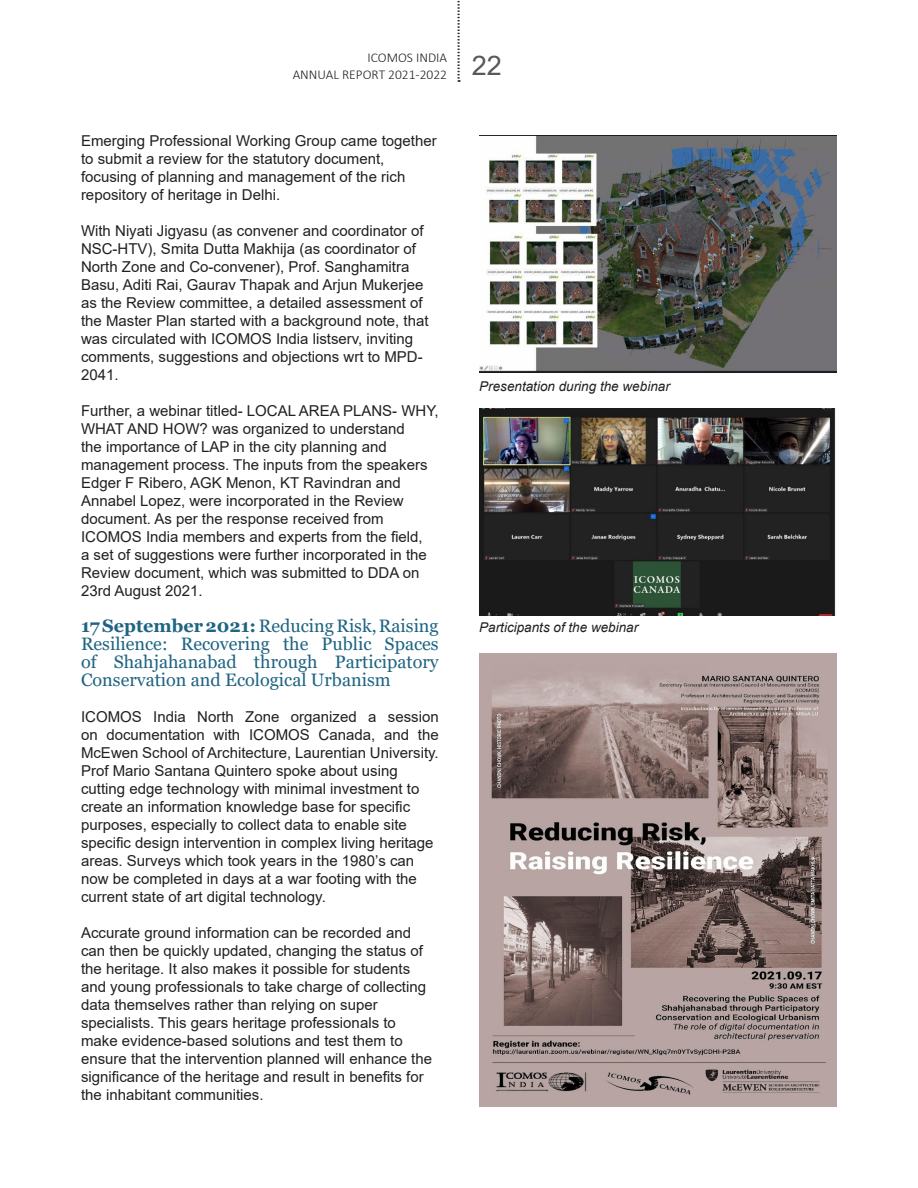
<style>
.page{position:relative;width:918px;height:1188px;background:#fff}
.page>*{position:absolute;margin:0;border:0;box-sizing:border-box;transform-origin:0 0}
.t1{font:27px "Arial";color:#57585a}
.BODY_TEXT{font:18px/18px "Georgia";color:#1f6482;text-align:justify}
.BODY_TEXT-2{font:15px/18px "Arial";color:#231f20}
.t2{font:italic 13.5px "Arial";color:#231f20}
.t3{font:300 13.5px "Calibri";color:#231f20}
.s1{font-weight:700}
</style>
<div class="page">
<svg style="left:457px;top:0;width:3px;height:82px"></svg>
<img style="left:479px;top:653px;width:358px;height:454px">
<img style="left:479px;top:409px;width:357px;height:206px">
<img style="left:479px;top:135px;width:358px;height:238px">
<p class="t3" style="left:367px;top:50px;width:81px">ICOMOS INDIA</p>
<p class="t3" style="left:293px;top:66px;width:156px">ANNUAL REPORT 2021-2022</p>
<p class="BODY_TEXT-2" style="left:81px;top:132px;width:357px">Emerging Professional Working Group came together to submit a review for the statutory document, focusing of planning and management of the rich repository of heritage in Delhi.</p>
<p class="BODY_TEXT-2" style="left:81px;top:222px;width:349px">With Niyati Jigyasu (as convener and coordinator of NSC-HTV), Smita Dutta Makhija (as coordinator of North Zone and Co-convener), Prof. Sanghamitra Basu, Aditi Rai, Gaurav Thapak and Arjun Mukerjee as the Review committee, a detailed assessment of the Master Plan started with a background note, that was circulated with ICOMOS India listserv, inviting comments, suggestions and objections wrt to MPD-2041.</p>
<p class="BODY_TEXT-2" style="left:81px;top:402px;width:359px">Further, a webinar titled- LOCAL AREA PLANS- WHY, WHAT AND HOW? was organized to understand<br>the importance of LAP in the city planning and management process. The inputs from the speakers Edger F Ribero, AGK Menon, KT Ravindran and Annabel Lopez, were incorporated in the Review document. As per the response received from ICOMOS India members and experts from the field,<br>a set of suggestions were further incorporated in the Review document, which was submitted to DDA on 23rd August 2021.</p>
<p class="BODY_TEXT" style="left:81px;top:617px;width:359px"><span class="s1">17 September 2021:</span> Reducing Risk, Raising Resilience: Recovering the Public Spaces of Shahjahanabad through Participatory Conservation and Ecological Urbanism</p>
<p class="BODY_TEXT-2" style="left:81px;top:708px;width:359px;text-align:justify">ICOMOS India North Zone organized a session on documentation with ICOMOS Canada, and the McEwen School of Architecture, Laurentian University.</p>
<p class="BODY_TEXT-2" style="left:81px;top:762px;width:340px">Prof Mario Santana Quintero spoke about using cutting edge technology with minimal investment to</p>
<p class="BODY_TEXT-2" style="left:81px;top:798px;width:354px">create an information knowledge base for specific purposes, especially to collect data to enable site specific design intervention in complex living heritage areas. Surveys which took years in the 1980’s can now be completed in days at a war footing with the current state of art digital technology.</p>
<p class="BODY_TEXT-2" style="left:81px;top:924px;width:347px">Accurate ground information can be recorded and can then be quickly updated, changing the status of the heritage. It also makes it possible for students and young professionals to take charge of collecting</p>
<p class="BODY_TEXT-2" style="left:81px;top:996px;width:353px">data themselves rather than relying on super specialists. This gears heritage professionals to make evidence-based solutions and test them to ensure that the intervention planned will enhance the significance of the heritage and result in benefits for the inhabitant communities.</p>
<p class="t1" style="left:472px;top:47px;width:32px">22</p>
<p class="t2" style="left:479px;top:378px;width:192px">Presentation during the webinar</p>
<p class="t2" style="left:479px;top:618px;width:161px">Participants of the webinar</p>
</div>
